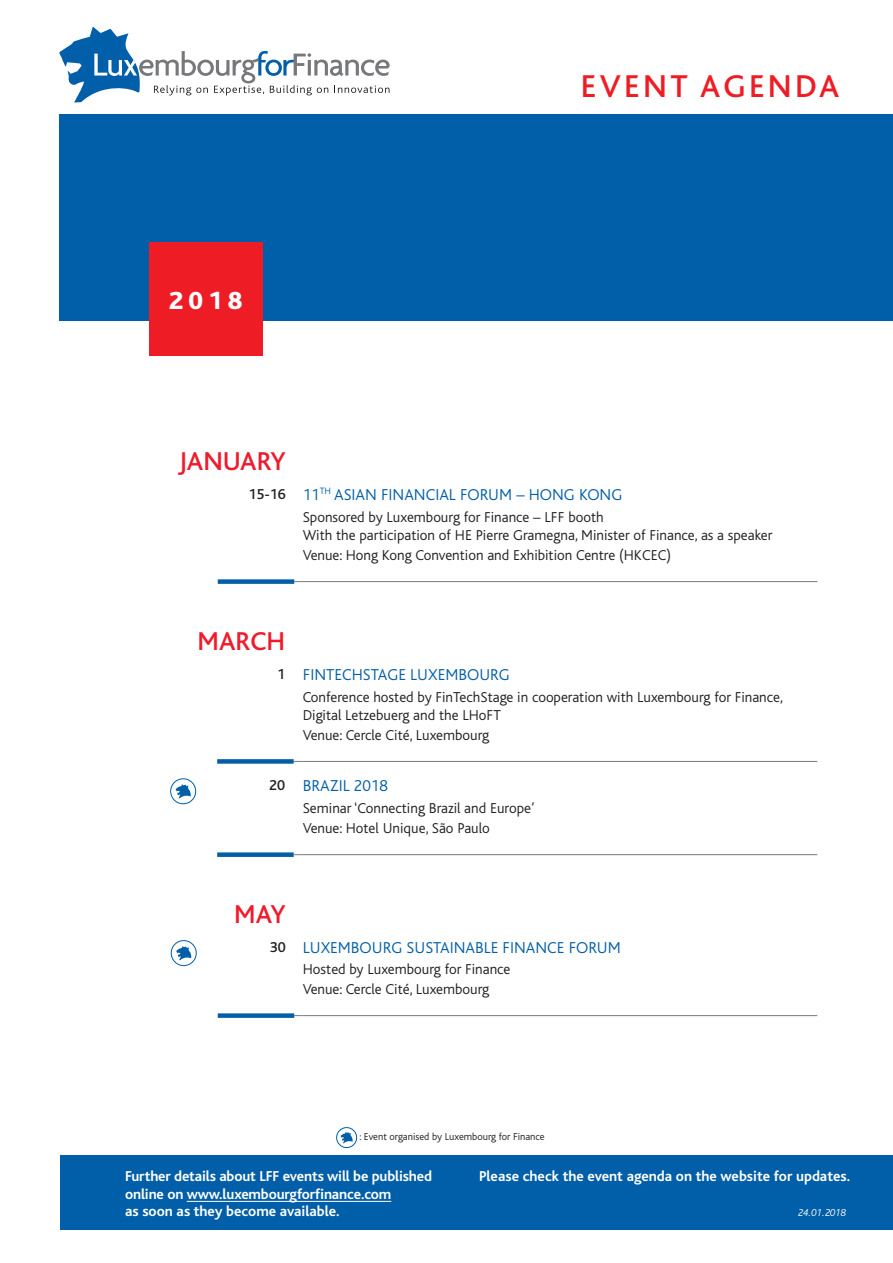
<style>
.page{position:relative;width:893px;height:1263px;background:#fff}
.page>*{position:absolute;margin:0;border:0;box-sizing:border-box;transform-origin:0 0}
.t1{font:500 33px "Bliss";letter-spacing:.1em;color:#ee1c25}
.t2{font:500 27px "Bliss";color:#ee1b2c}
.t3{font:800 25.95px "Bliss";color:#fff}
.t4{font:300 16.5px "Bliss";color:#015ea8}
.t5{font:300 15px/18px "Bliss";color:#231f20}
.t6{font:700 15px/16.5px "Bliss";letter-spacing:-.01em;color:#fff}
.t7{font:300 10.5px "Bliss";color:#231f20}
.t8{font:italic 300 10.5px "Bliss";color:#fff}
.s1{font-weight:500;font-size:15px;color:#231f20}
</style>
<div class="page">
<div style="left:218px;top:579px;width:76px;height:5px;background:#015ea8"></div>
<hr style="left:303px;top:581px;width:514px;height:1px;background:#76787b">
<div style="left:217px;top:759px;width:77px;height:5px;background:#015ea8"></div>
<div style="left:217px;top:852px;width:77px;height:5px;background:#015ea8"></div>
<hr style="left:303px;top:761px;width:514px;height:1px;background:#76787b">
<hr style="left:303px;top:854px;width:514px;height:1px;background:#76787b">
<div style="left:170px;top:778px;width:26px;height:26px;border:1px solid #015ea8;border-radius:50%"></div>
<svg style="left:175px;top:784px;width:16px;height:14px"></svg>
<div style="left:218px;top:1013px;width:76px;height:5px;background:#015ea8"></div>
<hr style="left:303px;top:1015px;width:514px;height:1px;background:#76787b">
<div style="left:171px;top:940px;width:26px;height:26px;border:1px solid #015ea8;border-radius:50%"></div>
<svg style="left:176px;top:946px;width:16px;height:14px"></svg>
<svg style="left:59px;top:27px;width:331px;height:76px"></svg>
<div style="left:60px;top:1156px;width:833px;height:74px;background:#015ea8"></div>
<div style="left:336px;top:1127px;width:21px;height:21px;border:1px solid #015ea8;border-radius:50%"></div>
<svg style="left:340px;top:1132px;width:13px;height:11px"></svg>
<hr style="left:187px;top:1201px;width:204px;height:1px;background:#fff">
<div style="left:59px;top:115px;width:834px;height:206px;background:#015ea8"></div>
<div style="left:149px;top:242px;width:113px;height:114px;background:#ee1c25"></div>
<h3 class="t3" style="left:169px;top:287px;width:75px">2018</h3>
<h1 class="t1" style="left:581px;top:69px;width:260px">EVENT AGENDA</h1>
<h2 class="t2" style="left:178px;top:447px;width:109px">JANUARY</h2>
<p class="t4" style="left:248px;top:486px;width:375px"><span class="s1">15-16</span> 11<sup>TH</sup> ASIAN FINANCIAL FORUM – HONG KONG</p>
<p class="t5" style="left:303px;top:509px;width:471px">Sponsored by Luxembourg for Finance – LFF booth<br>With the participation of HE Pierre Gramegna, Minister of Finance, as a speaker</p>
<p class="t5" style="left:303px;top:547px;width:370px">Venue: Hong Kong Convention and Exhibition Centre (HKCEC)</p>
<h2 class="t2" style="left:198px;top:627px;width:89px">MARCH</h2>
<p class="t4" style="left:277px;top:666px;width:234px"><span class="s1">1</span> FINTECHSTAGE LUXEMBOURG</p>
<p class="t5" style="left:303px;top:688px;width:482px">Conference hosted by FinTechStage in cooperation with Luxembourg for Finance,<br>Digital Letzebuerg and the LHoFT</p>
<p class="t5" style="left:303px;top:726px;width:188px">Venue: Cercle Cité, Luxembourg</p>
<p class="t4" style="left:269px;top:777px;width:120px"><span class="s1">20</span> BRAZIL 2018</p>
<p class="t5" style="left:303px;top:798px;width:233px;line-height:20.1px">Seminar ‘Connecting Brazil and Europe’<br>Venue: Hotel Unique, São Paulo</p>
<h2 class="t2" style="left:234px;top:900px;width:53px">MAY</h2>
<p class="t4" style="left:270px;top:939px;width:353px"><span class="s1">30</span> LUXEMBOURG SUSTAINABLE FINANCE FORUM</p>
<p class="t5" style="left:303px;top:958px;width:209px;line-height:20.7px">Hosted by Luxembourg for Finance<br>Venue: Cercle Cité, Luxembourg</p>
<p class="t7" style="left:359px;top:1131px;width:187px">: Event organised by Luxembourg for Finance</p>
<p class="t6" style="left:125px;top:1168px;width:308px">Further details about LFF events will be published</p>
<p class="t6" style="left:479px;top:1168px;width:373px">Please check the event agenda on the website for updates.</p>
<p class="t6" style="left:125px;top:1186px;width:268px">online on www.luxembourgforfinance.com as soon as they become available.</p>
<p class="t8" style="left:798px;top:1207px;width:50px">24.01.2018</p>
</div>
